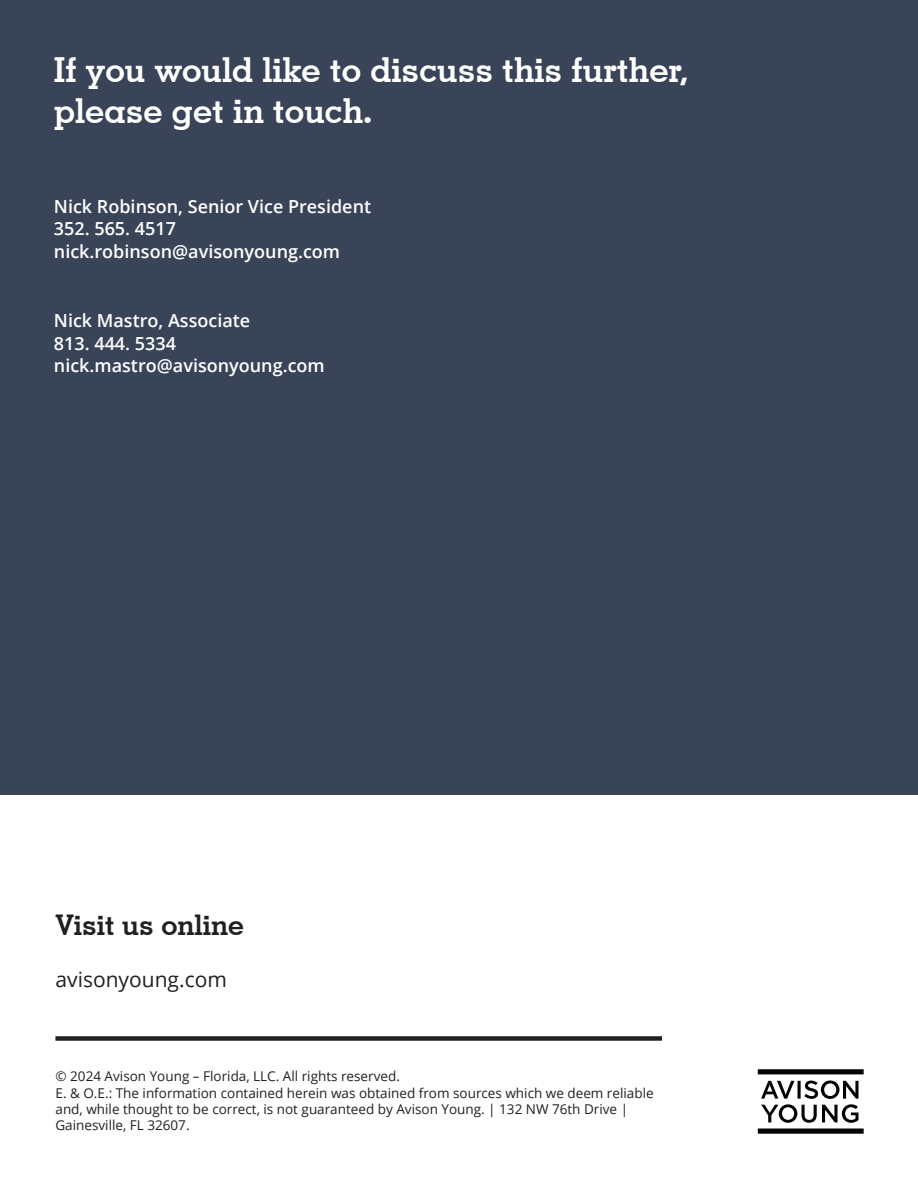
<style>
.page{position:relative;width:918px;height:1188px;background:#fff}
.page>*{position:absolute;margin:0;border:0;box-sizing:border-box;transform-origin:0 0}
.t1{font:700 34.5px/41.4px "Geometric Slab 703 BT";color:#fff}
.t2{font:700 28.5px "Geometric Slab 703 BT";color:#231f20}
.t3{font:21px "Open Sans";color:#231f20}
.More_info_block{font:600 18px "Open Sans";color:#fff}
.t4{font:13.5px/16.2px "Open Sans";color:#231f20}
</style>
<div class="page">
<div style="left:0;top:0;width:918px;height:795px;background:#3a4458"></div>
<div style="left:55px;top:1036px;width:607px;height:5px;background:#231f20"></div>
<svg style="left:758px;top:1069px;width:106px;height:5px"></svg>
<svg style="left:758px;top:1129px;width:106px;height:5px"></svg>
<svg style="left:761px;top:1081px;width:98px;height:42px"></svg>
<p class="t1" style="left:54px;top:48px;width:637px">If you would like to discuss this further, please get in touch.</p>
<p class="More_info_block" style="left:54px;top:194px;width:319px">Nick Robinson, Senior Vice President</p>
<p class="More_info_block" style="left:54px;top:217px;width:124px">352. 565. 4517</p>
<p class="More_info_block" style="left:54px;top:239px;width:288px">nick.robinson@avisonyoung.com</p>
<p class="More_info_block" style="left:54px;top:308px;width:198px">Nick Mastro, Associate</p>
<p class="More_info_block" style="left:54px;top:331px;width:124px">813. 444. 5334</p>
<p class="More_info_block" style="left:54px;top:353px;width:272px">nick.mastro@avisonyoung.com</p>
<p class="t2" style="left:55px;top:908px;width:190px">Visit us online</p>
<p class="t3" style="left:56px;top:965px;width:173px">avisonyoung.com</p>
<p class="t4" style="left:56px;top:1068px;width:346px">© 2024 Avison Young – Florida, LLC. All rights reserved.</p>
<p class="t4" style="left:56px;top:1084px;width:600px">E. &amp; O.E.: The information contained herein was obtained from sources which we deem reliable and, while thought to be correct, is not guaranteed by Avison Young. | 132 NW 76th Drive |<br>Gainesville, FL 32607.</p>
</div>
